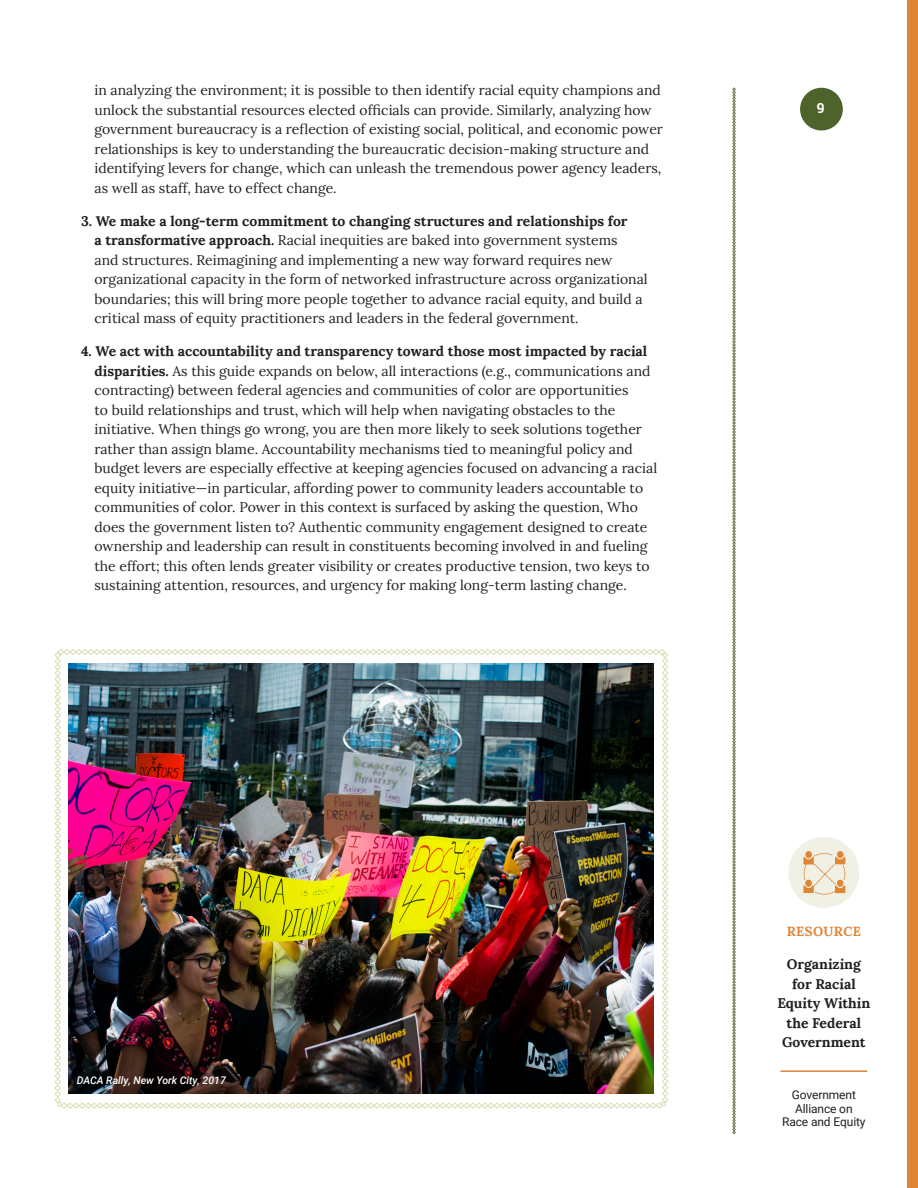
<style>
.page{position:relative;width:918px;height:1188px;background:#fff}
.page>*{position:absolute;margin:0;border:0;box-sizing:border-box;transform-origin:0 0}
.Indented_Bulleted_Te{font:13.95px/19.5px "Lora";color:#231f20}
.t1{font:700 13.95px/19.5px "Lora";color:#231f20;text-align:center}
.t2{font:700 13.95px "Roboto Slab";color:#fff}
.t3{font:700 13.2px "Lora";letter-spacing:.03em;color:#df8536}
.t4{font:12px/13.5px "Roboto";letter-spacing:-.01em;color:#231f20;text-align:center}
.t5{font:italic 500 10.5px "Roboto";color:#fff}
.s1{font-weight:700}
</style>
<div class="page">
<svg style="left:732px;top:88px;width:4px;height:1046px;background:#acb39a"></svg>
<div style="left:800px;top:88px;width:43px;height:42px;background:#4e622b;border-radius:50%"></div>
<hr style="left:780px;top:1070px;width:87px;height:2px;background:#df8536">
<div style="left:788px;top:837px;width:71px;height:71px;background:#f0f0e4;border-radius:50%"></div>
<svg style="left:803px;top:851px;width:42px;height:44px"></svg>
<div style="left:907px;top:0;width:11px;height:1188px;background:#df8536"></div>
<svg style="left:54px;top:649px;width:615px;height:460px"></svg>
<img style="left:68px;top:663px;width:585px;height:431px">
<p class="Indented_Bulleted_Te" style="left:94px;top:79px;width:570px">in analyzing the environment; it is possible to then identify racial equity champions and unlock the substantial resources elected officials can provide. Similarly, analyzing how government bureaucracy is a reflection of existing social, political, and economic power relationships is key to understanding the bureaucratic decision-making structure and identifying levers for change, which can unleash the tremendous power agency leaders, as well as staff, have to effect change.</p>
<p class="Indented_Bulleted_Te" style="left:94px;top:210px;width:555px;text-indent:-14px"><span class="s1">3. We make a long-term commitment to changing structures and relationships for<br>a transformative approach.</span> Racial inequities are baked into government systems<br>and structures. Reimagining and implementing a new way forward requires new organizational capacity in the form of networked infrastructure across organizational boundaries; this will bring more people together to advance racial equity, and build a critical mass of equity practitioners and leaders in the federal government.</p>
<p class="Indented_Bulleted_Te" style="left:94px;top:340px;width:564px;text-indent:-14px"><span class="s1">4. We act with accountability and transparency toward those most impacted by racial disparities.</span> As this guide expands on below, all interactions (e.g., communications and contracting) between federal agencies and communities of color are opportunities<br>to build relationships and trust, which will help when navigating obstacles to the initiative. When things go wrong, you are then more likely to seek solutions together rather than assign blame. Accountability mechanisms tied to meaningful policy and budget levers are especially effective at keeping agencies focused on advancing a racial equity initiative—in particular, affording power to community leaders accountable to communities of color. Power in this context is surfaced by asking the question, Who does the government listen to? Authentic community engagement designed to create ownership and leadership can result in constituents becoming involved in and fueling the effort; this often lends greater visibility or creates productive tension, two keys to sustaining attention, resources, and urgency for making long-term lasting change.</p>
<p class="t2" style="left:817px;top:98px;width:9px">9</p>
<p class="t5" style="left:77px;top:1073px;width:151px">DACA Rally, New York City, 2017</p>
<p class="t3" style="left:787px;top:920px;width:76px">RESOURCE</p>
<p class="t1" style="left:777px;top:953px;width:95px">Organizing for Racial<br>Equity Within the Federal<br>Government</p>
<p class="t4" style="left:782px;top:1088px;width:85px">Government<br>Alliance on<br>Race and Equity</p>
</div>
